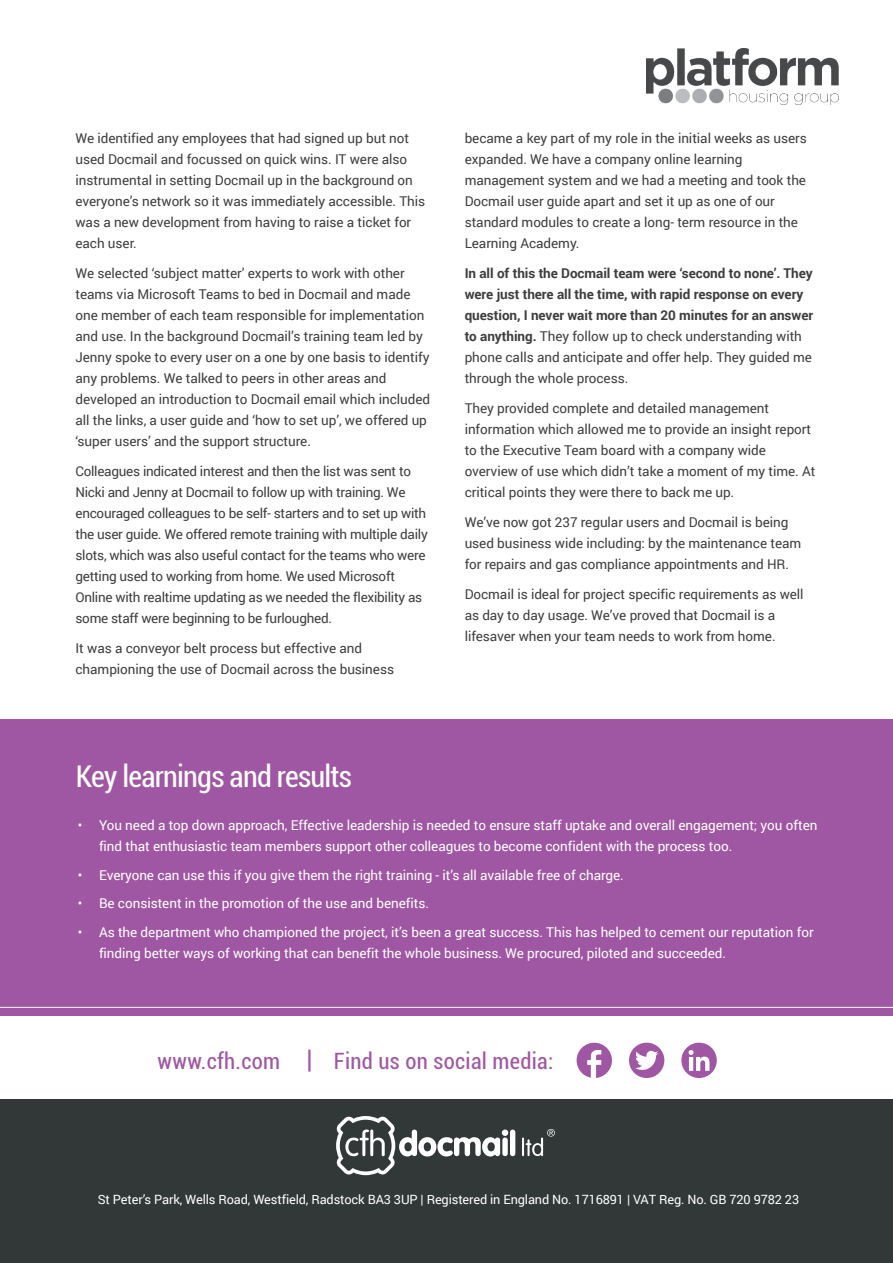
<style>
.page{position:relative;width:893px;height:1263px;background:#fff}
.page>*{position:absolute;margin:0;border:0;box-sizing:border-box;transform-origin:0 0}
.t1{font:condensed 30px "Roboto";letter-spacing:-.025em;color:#fff}
.t2{font:condensed 22.5px "Roboto";letter-spacing:.015em;color:#a057a3}
.t3{font:13.5px/21px "Roboto";letter-spacing:-.005em;color:#3e3e3f}
.t4{font:13.5px/21px "Roboto";letter-spacing:-.005em;color:#fff}
.t5{font:700 13.5px/21px "Roboto";letter-spacing:-.005em;color:#3e3e3f}
.t6{font:12.75px "Roboto";letter-spacing:-.01em;color:#fff}
.s1{font-weight:400}
.s2{font-size:25.5px}
</style>
<div class="page">
<div style="left:0;top:719px;width:893px;height:297px;background:#a057a3"></div>
<hr style="left:0;top:1007px;width:893px;height:1px;background:#fff">
<img style="left:646px;top:48px;width:192px;height:56px">
<div style="left:0;top:1099px;width:893px;height:164px;background:#323738"></div>
<svg style="left:577px;top:1043px;width:35px;height:35px"></svg>
<svg style="left:629px;top:1043px;width:35px;height:35px"></svg>
<svg style="left:681px;top:1043px;width:36px;height:35px"></svg>
<div style="left:510px;top:1129px;width:5px;height:27px;background:#fff;border-radius:3px"></div>
<svg style="left:522px;top:1129px;width:33px;height:27px"></svg>
<svg style="left:336px;top:1116px;width:172px;height:59px"></svg>
<p class="t3" style="left:75px;top:127px;width:351px">We identified any employees that had signed up but not used Docmail and focussed on quick wins. IT were also instrumental in setting Docmail up in the background on everyone’s network so it was immediately accessible. This was a new development from having to raise a ticket for each user.</p>
<p class="t3" style="left:75px;top:262px;width:356px">We selected ‘subject matter’ experts to work with other teams via Microsoft Teams to bed in Docmail and made one member of each team responsible for implementation and use. In the background Docmail’s training team led by Jenny spoke to every user on a one by one basis to identify any problems. We talked to peers in other areas and developed an introduction to Docmail email which included all the links, a user guide and ‘how to set up’, we offered up ‘super users’ and the support structure.</p>
<p class="t3" style="left:75px;top:460px;width:354px">Colleagues indicated interest and then the list was sent to Nicki and Jenny at Docmail to follow up with training. We encouraged colleagues to be self- starters and to set up with the user guide. We offered remote training with multiple daily slots, which was also useful contact for the teams who were getting used to working from home. We used Microsoft Online with realtime updating as we needed the flexibility as some staff were beginning to be furloughed.</p>
<p class="t3" style="left:75px;top:637px;width:320px">It was a conveyor belt process but effective and championing the use of Docmail across the business</p>
<p class="t3" style="left:465px;top:127px;width:344px">became a key part of my role in the initial weeks as users expanded. We have a company online learning management system and we had a meeting and took the Docmail user guide apart and set it up as one of our standard modules to create a long- term resource in the Learning Academy.</p>
<p class="t5" style="left:465px;top:262px;width:350px">In all of this the Docmail team were ‘second to none’. They were just there all the time, with rapid response on every question, I never wait more than 20 minutes for an answer to anything. <span class="s1">They follow up to check understanding with phone calls and anticipate and offer help. They guided me through the whole process.</span></p>
<p class="t3" style="left:465px;top:397px;width:352px">They provided complete and detailed management information which allowed me to provide an insight report to the Executive Team board with a company wide overview of use which didn’t take a moment of my time. At critical points they were there to back me up.</p>
<p class="t3" style="left:465px;top:511px;width:338px">We’ve now got 237 regular users and Docmail is being used business wide including: by the maintenance team for repairs and gas compliance appointments and HR.</p>
<p class="t3" style="left:465px;top:583px;width:340px">Docmail is ideal for project specific requirements as well as day to day usage. We’ve proved that Docmail is a lifesaver when your team needs to work from home.</p>
<h1 class="t1" style="left:76px;top:755px;width:278px">Key learnings and results</h1>
<p class="t4" style="left:99px;top:814px;width:720px;text-indent:-21px">• You need a top down approach, Effective leadership is needed to ensure staff uptake and overall engagement; you often find that enthusiastic team members support other colleagues to become confident with the process too.</p>
<p class="t4" style="left:78px;top:864px;width:548px">• Everyone can use this if you give them the right training - it’s all available free of charge.</p>
<p class="t4" style="left:78px;top:892px;width:353px">• Be consistent in the promotion of the use and benefits.</p>
<p class="t4" style="left:99px;top:921px;width:716px;text-indent:-21px">• As the department who championed the project, it’s been a great success. This has helped to cement our reputation for finding better ways of working that can benefit the whole business. We procured, piloted and succeeded.</p>
<h2 class="t2" style="left:158px;top:1046px;width:397px">www.cfh.com <span class="s2">|</span> Find us on social media:</h2>
<p class="t6" style="left:98px;top:1191px;width:703px">St Peter’s Park, Wells Road, Westfield, Radstock BA3 3UP | Registered in England No. 1716891 | VAT Reg. No. GB 720 9782 23</p>
</div>
